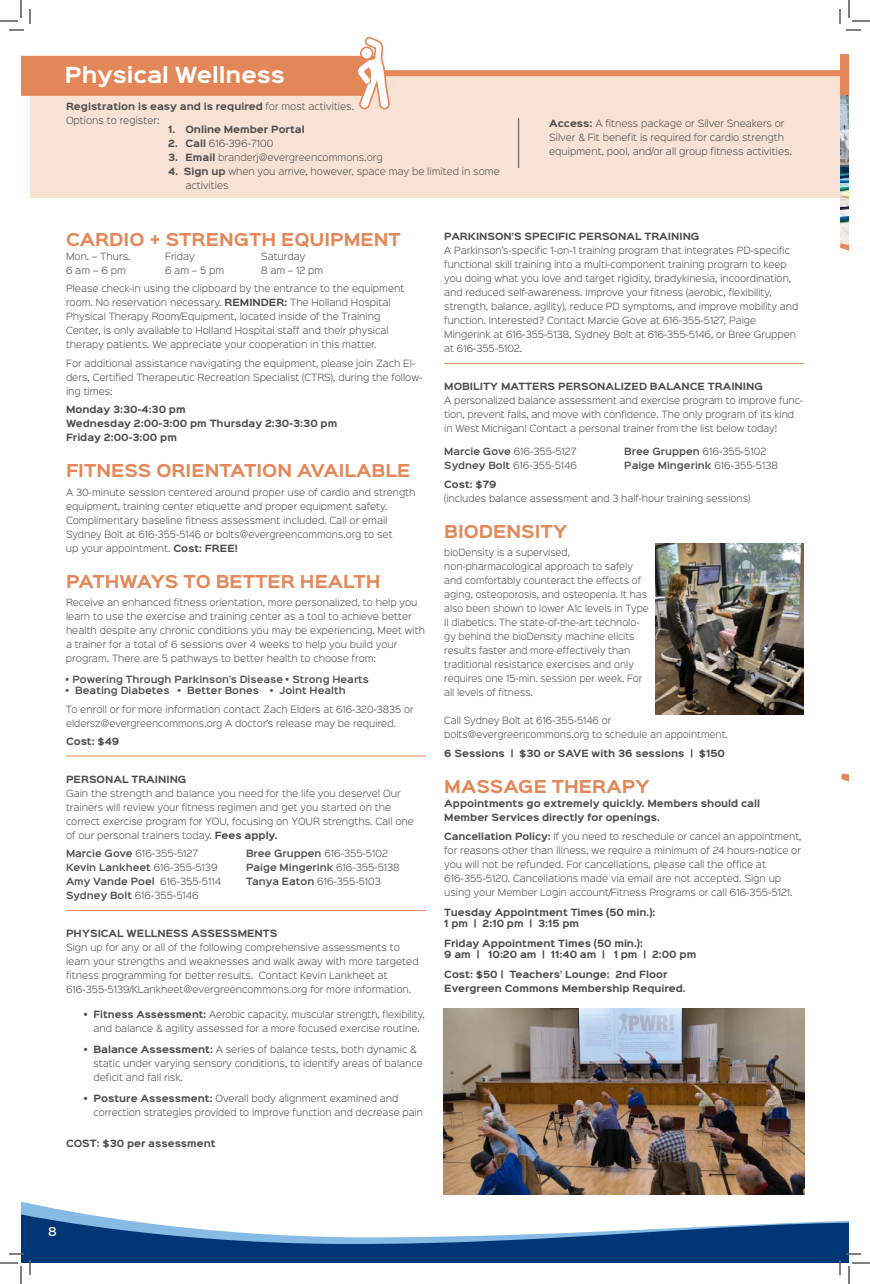
<style>
.page{position:relative;width:870px;height:1284px;background:#fff}
.page>*{position:absolute;margin:0;border:0;box-sizing:border-box;transform-origin:0 0}
.t1{font:700 20px "Sinkin Sans 700";color:#fff}
.t2{font:700 16px "Sinkin Sans 700";color:#e48758}
.t3{font:500 11px "Sinkin Sans 500";color:#fff}
.t4{font:300 9px/14px "Sinkin Sans 300";color:#4d4d4f}
.t5{font:700 9px/14px "Sinkin Sans 700";color:#4d4d4f}
.t6{font:600 9px "Sinkin Sans 600";color:#4d4d4f}
.s1{font-family:"Sinkin Sans 300";font-weight:300}
.s2{font-family:"Sinkin Sans 700";font-weight:700}
.s3{font-family:"Sinkin Sans 600";font-weight:600}
</style>
<div class="page">
<hr style="left:66px;top:756px;width:360px;height:1px;background:#e48758">
<hr style="left:66px;top:910px;width:360px;height:1px;background:#e48758">
<svg style="left:21px;top:1209px;width:828px;height:54px;fill:#003675"></svg>
<div style="left:30px;top:74px;width:810px;height:123px;background:#f8e2d3"></div>
<div style="left:366px;top:70px;width:483px;height:6px;background:#e48758"></div>
<hr style="left:518px;top:118px;width:1px;height:50px;background:#4d4d4f">
<svg style="left:840px;top:245px;width:9px;height:6px"></svg>
<img style="left:840px;top:95px;width:9px;height:150px">
<div style="left:841px;top:54px;width:8px;height:38px;background:#e48758"></div>
<div style="left:840px;top:57px;width:9px;height:38px;background:#e48758"></div>
<hr style="left:444px;top:363px;width:360px;height:1px;background:#e48758">
<svg style="left:841px;top:773px;width:8px;height:9px"></svg>
<img style="left:656px;top:544px;width:147px;height:171px">
<img style="left:443px;top:1009px;width:361px;height:186px">
<svg style="left:0;top:0;width:392px;height:110px"></svg>
<svg style="left:0;top:1253px;width:31px;height:31px"></svg>
<svg style="left:839px;top:0;width:31px;height:31px"></svg>
<svg style="left:839px;top:1253px;width:31px;height:31px"></svg>
<h1 class="t1" style="left:65px;top:65px;width:221px">Physical Wellness</h1>
<p class="t5" style="left:66px;top:100px;width:290px">Registration is easy and is required <span class="s1">for most activities.</span></p>
<p class="t4" style="left:66px;top:113px;width:95px">Options to register:</p>
<p class="t5" style="left:168px;top:123px;width:138px">1. Online Member Portal</p>
<p class="t4" style="left:168px;top:136px;width:107px"><span class="s2">2. Call</span> 616-396-7100</p>
<p class="t4" style="left:168px;top:150px;width:216px"><span class="s2">3. Email</span> branderj@evergreencommons.org</p>
<p class="t4" style="left:185px;top:164px;width:316px;text-indent:-17px"><span class="s2">4. Sign up</span> when you arrive, however, space may be limited in some activities</p>
<p class="t4" style="left:549px;top:116px;width:244px"><span class="s2">Access:</span> A fitness package or Silver Sneakers or<br>Silver &amp; Fit benefit is required for cardio strength equipment, pool, and/or all group fitness activities.</p>
<h2 class="t2" style="left:66px;top:231px;width:336px">CARDIO + STRENGTH EQUIPMENT</h2>
<p class="t4" style="left:66px;top:248px;width:66px">Mon. – Thurs.</p>
<p class="t4" style="left:165px;top:248px;width:31px">Friday</p>
<p class="t4" style="left:261px;top:248px;width:46px">Saturday</p>
<p class="t4" style="left:66px;top:262px;width:61px">6 am – 6 pm</p>
<p class="t4" style="left:165px;top:262px;width:61px">6 am – 5 pm</p>
<p class="t4" style="left:66px;top:260px;width:340px;line-height:18.5px;text-indent:195px">8 am – 12 pm<br>Please check-in using the clipboard by the entrance to the equipment</p>
<p class="t4" style="left:66px;top:295px;width:326px">room. No reservation necessary. <span class="s2">REMINDER:</span> The Holland Hospital Physical Therapy Room/Equipment, located inside of the Training Center, is only available to Holland Hospital staff and their physical therapy patients. We appreciate your cooperation in this matter.</p>
<p class="t4" style="left:66px;top:355px;width:358px">For additional assistance navigating the equipment, please join Zach El&shy;ders, Certified Therapeutic Recreation Specialist (CTRS), during the follow&shy;ing times:</p>
<p class="t5" style="left:66px;top:403px;width:273px">Monday 3:30-4:30 pm<br>Wednesday 2:00-3:00 pm Thursday 2:30-3:30 pm<br>Friday 2:00-3:00 pm</p>
<h2 class="t2" style="left:66px;top:462px;width:346px">FITNESS ORIENTATION AVAILABLE</h2>
<p class="t4" style="left:66px;top:484px;width:351px">A 30-minute session centered around proper use of cardio and strength equipment, training center etiquette and proper equipment safety.<br>Complimentary baseline fitness assessment included. Call or email Sydney Bolt at 616-355-5146 or bolts@evergreencommons.org to set<br>up your appointment. <span class="s2">Cost: FREE!</span></p>
<h2 class="t2" style="left:66px;top:573px;width:316px">PATHWAYS TO BETTER HEALTH</h2>
<p class="t4" style="left:66px;top:595px;width:360px">Receive an enhanced fitness orientation, more personalized, to help you learn to use the exercise and training center as a tool to achieve better health despite any chronic conditions you may be experiencing. Meet with a trainer for a total of 6 sessions over 4 weeks to help you build your program. There are 5 pathways to better health to choose from:</p>
<p class="t6" style="left:66px;top:671px;width:305px">• Powering Through Parkinson’s Disease • Strong Hearts</p>
<p class="t6" style="left:66px;top:682px;width:281px">• Beating Diabetes • Better Bones • Joint Health</p>
<p class="t4" style="left:66px;top:702px;width:349px">To enroll or for more information contact Zach Elders at 616-320-3835 or eldersz@evergreencommons.org A doctor’s release may be required.</p>
<p class="t5" style="left:66px;top:734px;width:55px">Cost: $49</p>
<p class="t5" style="left:66px;top:772px;width:122px">PERSONAL TRAINING</p>
<p class="t4" style="left:66px;top:785px;width:350px">Gain the strength and balance you need for the life you deserve! Our trainers will review your fitness regimen and get you started on the correct exercise program for YOU, focusing on YOUR strengths. Call one of our personal trainers today. <span class="s2">Fees apply.</span></p>
<p class="t4" style="left:66px;top:846px;width:134px"><span class="s3">Marcie Gove</span> 616-355-5127</p>
<p class="t4" style="left:246px;top:846px;width:144px"><span class="s3">Bree Gruppen</span> 616-355-5102</p>
<p class="t6" style="left:66px;top:859px;width:153px">Kevin Lankheet <span class="s1">616-355-5139</span></p>
<p class="t6" style="left:246px;top:859px;width:155px">Paige Mingerink <span class="s1">616-355-5138</span></p>
<p class="t6" style="left:66px;top:873px;width:157px">Amy Vande Poel <span class="s1">616-355-5114</span></p>
<p class="t4" style="left:246px;top:874px;width:136px"><span class="s3">Tanya Eaton</span> 616-355-5103</p>
<p class="t4" style="left:66px;top:888px;width:134px"><span class="s3">Sydney Bolt</span> 616-355-5146</p>
<p class="t5" style="left:66px;top:927px;width:213px">PHYSICAL WELLNESS ASSESSMENTS</p>
<p class="t4" style="left:66px;top:940px;width:354px">Sign up for any or all of the following comprehensive assessments to learn your strengths and weaknesses and walk away with more targeted fitness programming for better results. Contact Kevin Lankheet at 616-355-5139/KLankheet@evergreencommons.org for more information.</p>
<p class="t4" style="left:84px;top:1007px;width:342px;text-align:center"><span class="s2">• Fitness Assessment:</span> Aerobic capacity, muscular strength, flexibility, and balance &amp; agility assessed for a more focused exercise routine.</p>
<p class="t4" style="left:94px;top:1042px;width:331px;text-indent:-10px"><span class="s2">• Balance Assessment:</span> A series of balance tests, both dynamic &amp; static under varying sensory conditions, to identify areas of balance deficit and fall risk.</p>
<p class="t4" style="left:94px;top:1091px;width:331px;text-indent:-10px"><span class="s2">• Posture Assessment:</span> Overall body alignment examined and correction strategies provided to improve function and decrease pain</p>
<p class="t5" style="left:66px;top:1137px;width:151px">COST: $30 per assessment</p>
<p class="t5" style="left:444px;top:230px;width:257px">PARKINSON’S SPECIFIC PERSONAL TRAINING</p>
<p class="t4" style="left:444px;top:243px;width:356px">A Parkinson’s-specific 1-on-1 training program that integrates PD-specific functional skill training into a multi-component training program to keep you doing what you love and target rigidity, bradykinesia, incoordination, and reduced self-awareness. Improve your fitness (aerobic, flexibility, strength, balance, agility), reduce PD symptoms, and improve mobility and function. Interested? Contact Marcie Gove at 616-355-5127, Paige Mingerink at 616-355-5138, Sydney Bolt at 616-355-5146, or Bree Gruppen at 616-355-5102.</p>
<p class="t5" style="left:444px;top:380px;width:320px">MOBILITY MATTERS PERSONALIZED BALANCE TRAINING</p>
<p class="t4" style="left:444px;top:393px;width:360px">A personalized balance assessment and exercise program to improve func&shy;tion, prevent falls, and move with confidence. The only program of its kind in West Michigan! Contact a personal trainer from the list below today!</p>
<p class="t4" style="left:444px;top:444px;width:134px"><span class="s3">Marcie Gove</span> 616-355-5127</p>
<p class="t4" style="left:624px;top:444px;width:144px"><span class="s3">Bree Gruppen</span> 616-355-5102</p>
<p class="t4" style="left:444px;top:458px;width:134px"><span class="s3">Sydney Bolt</span> 616-355-5146</p>
<p class="t6" style="left:624px;top:457px;width:155px">Paige Mingerink <span class="s1">616-355-5138</span></p>
<p class="t5" style="left:444px;top:478px;width:54px">Cost: $79</p>
<p class="t4" style="left:444px;top:491px;width:308px">(includes balance assessment and 3 half-hour training sessions)</p>
<h2 class="t2" style="left:444px;top:523px;width:125px">BIODENSITY</h2>
<p class="t4" style="left:444px;top:545px;width:206px">bioDensity is a supervised, non-pharmacological approach to safely and comfortably counteract the effects of aging, osteoporosis, and osteopenia. It has also been shown to lower A1c levels in Type II diabetics. The state-of-the-art technolo&shy;gy behind the bioDensity machine elicits results faster and more effectively than traditional resistance exercises and only requires one 15-min. session per week. For all levels of fitness.</p>
<p class="t4" style="left:444px;top:713px;width:285px">Call Sydney Bolt at 616-355-5146 or bolts@evergreencommons.org to schedule an appointment.</p>
<p class="t5" style="left:444px;top:747px;width:282px">6 Sessions | $30 or SAVE with 36 sessions | $150</p>
<h2 class="t2" style="left:444px;top:778px;width:207px">MASSAGE THERAPY</h2>
<p class="t5" style="left:444px;top:797px;width:317px;line-height:14.4px">Appointments go extremely quickly. Members should call<br>Member Services directly for openings.</p>
<p class="t4" style="left:444px;top:829px;width:359px"><span class="s2">Cancellation Policy:</span> If you need to reschedule or cancel an appointment, for reasons other than illness, we require a minimum of 24 hours-notice or you will not be refunded. For cancellations, please call the office at 616-355-5120. Cancellations made via email are not accepted. Sign up using your Member Login account/Fitness Programs or call 616-355-5121.</p>
<p class="t5" style="left:444px;top:907px;width:213px;line-height:11px">Tuesday Appointment Times (50 min.):<br>1 pm | 2:10 pm | 3:15 pm</p>
<p class="t5" style="left:444px;top:938px;width:253px;line-height:11px">Friday Appointment Times (50 min.):<br>9 am | 10:20 am | 11:40 am | 1 pm | 2:00 pm</p>
<p class="t5" style="left:444px;top:968px;width:243px">Cost: $50 | Teachers’ Lounge: 2nd Floor<br>Evergreen Commons Membership Required.</p>
<p class="t3" style="left:48px;top:1222px;width:10px">8</p>
</div>
